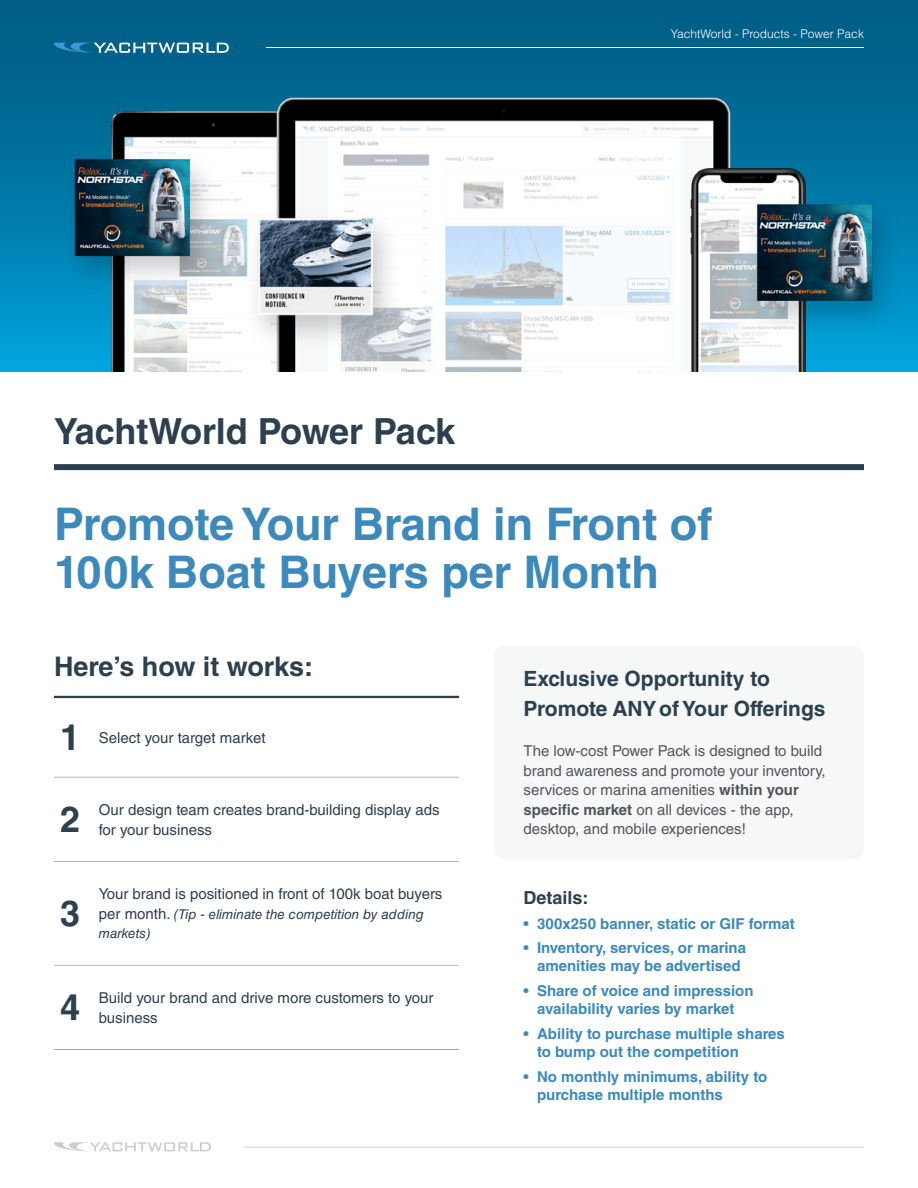
<style>
.page{position:relative;width:918px;height:1188px;background:#fff}
.page>*{position:absolute;margin:0;border:0;box-sizing:border-box;transform-origin:0 0}
.t1{font:700 45px/48px "Helvetica LT Std";color:#3c89ba}
.t2{font:700 36px "Helvetica LT Std";letter-spacing:-.01em;color:#2e3f4e}
.t3{font:700 27px "Helvetica LT Std";color:#2e3f4e}
.t4{font:700 21px/30px "Helvetica LT Std";color:#2e3f4e}
.t5{font:700 18px "Helvetica LT Std";color:#2e3f4e}
.t6{font:700 15px/18px "Helvetica LT Std";color:#3c89ba;text-align:center}
.t7{font:15px/19.5px "Helvetica LT Std";color:#2e3f4e}
.t8{font:15px/19.5px "Helvetica LT Std";color:#52555b}
.t9{font:italic 13.5px/19.5px "Helvetica LT Std";color:#2e3f4e}
.t10{font:300 12px "Helvetica LT Std";color:#fff}
.s1{font-style:normal;font-size:15px}
.s2{font-weight:700}
</style>
<div class="page">
<svg style="left:54px;top:1142px;width:157px;height:9px"></svg>
<hr style="left:244px;top:1147px;width:620px;height:1px;background:#000">
<div style="left:0;top:0;width:918px;height:372px;background:#00628a"></div>
<svg style="left:266px;top:47px;width:598px;height:1px"></svg>
<svg style="left:54px;top:43px;width:175px;height:10px"></svg>
<img style="left:0;top:97px;width:918px;height:275px">
<div style="left:54px;top:464px;width:810px;height:6px;background:#2e3f4e"></div>
<hr style="left:54px;top:696px;width:405px;height:2px;background:#2e3f4e">
<div style="left:494px;top:646px;width:370px;height:214px;background:#f6f7f7;border-radius:11px"></div>
<hr style="left:54px;top:1049px;width:39px;height:1px;background:#a0a2a4">
<hr style="left:93px;top:1049px;width:366px;height:1px;background:#a0a2a4">
<hr style="left:54px;top:965px;width:39px;height:1px;background:#b3b5b7">
<hr style="left:93px;top:965px;width:366px;height:1px;background:#b3b5b7">
<hr style="left:54px;top:777px;width:39px;height:1px;background:#b3b5b7">
<hr style="left:93px;top:777px;width:366px;height:1px;background:#b3b5b7">
<hr style="left:54px;top:861px;width:39px;height:1px;background:#b3b5b7">
<hr style="left:93px;top:861px;width:366px;height:1px;background:#b3b5b7">
<h2 class="t2" style="left:54px;top:409px;width:403px">YachtWorld Power Pack</h2>
<p class="t10" style="left:671px;top:26px;width:195px">YachtWorld - Products - Power Pack</p>
<h1 class="t1" style="left:54px;top:499px;width:660px">Promote Your Brand in Front of<br>100k Boat Buyers per Month</h1>
<h3 class="t3" style="left:54px;top:650px;width:261px">Here’s how it works:</h3>
<h2 class="t2" style="left:60px;top:716px;width:22px">1</h2>
<p class="t7" style="left:99px;top:728px;width:168px">Select your target market</p>
<h2 class="t2" style="left:60px;top:798px;width:22px">2</h2>
<p class="t7" style="left:99px;top:800px;width:342px">Our design team creates brand-building display ads for your business</p>
<h2 class="t2" style="left:60px;top:892px;width:22px">3</h2>
<p class="t7" style="left:99px;top:884px;width:345px">Your brand is positioned in front of 100k boat buyers</p>
<p class="t9" style="left:99px;top:904px;width:327px"><span class="s1">per month.</span> (Tip - eliminate the competition by adding markets)</p>
<h2 class="t2" style="left:60px;top:986px;width:22px">4</h2>
<p class="t7" style="left:99px;top:988px;width:336px">Build your brand and drive more customers to your business</p>
<h3 class="t4" style="left:524px;top:664px;width:304px">Exclusive Opportunity to<br>Promote ANYof Your Offerings</h3>
<p class="t8" style="left:524px;top:741px;width:304px">The low-cost Power Pack is designed to build brand awareness and promote your inventory, services or marina amenities <span class="s2">within your specific market</span> on all devices - the app, desktop, and mobile experiences!</p>
<p class="t5" style="left:524px;top:887px;width:67px">Details:</p>
<p class="t6" style="left:524px;top:914px;width:273px">• 300x250 banner, static or GIF format</p>
<p class="t6" style="left:524px;top:939px;width:224px">• Inventory, services, or marina amenities may be advertised</p>
<p class="t6" style="left:524px;top:982px;width:232px">• Share of voice and impression availability varies by market</p>
<p class="t6" style="left:537px;top:1024px;width:249px;text-align:left;text-indent:-14px">• Ability to purchase multiple shares to bump out the competition</p>
<p class="t6" style="left:537px;top:1067px;width:232px;text-align:left;text-indent:-14px">• No monthly minimums, ability to purchase multiple months</p>
</div>
